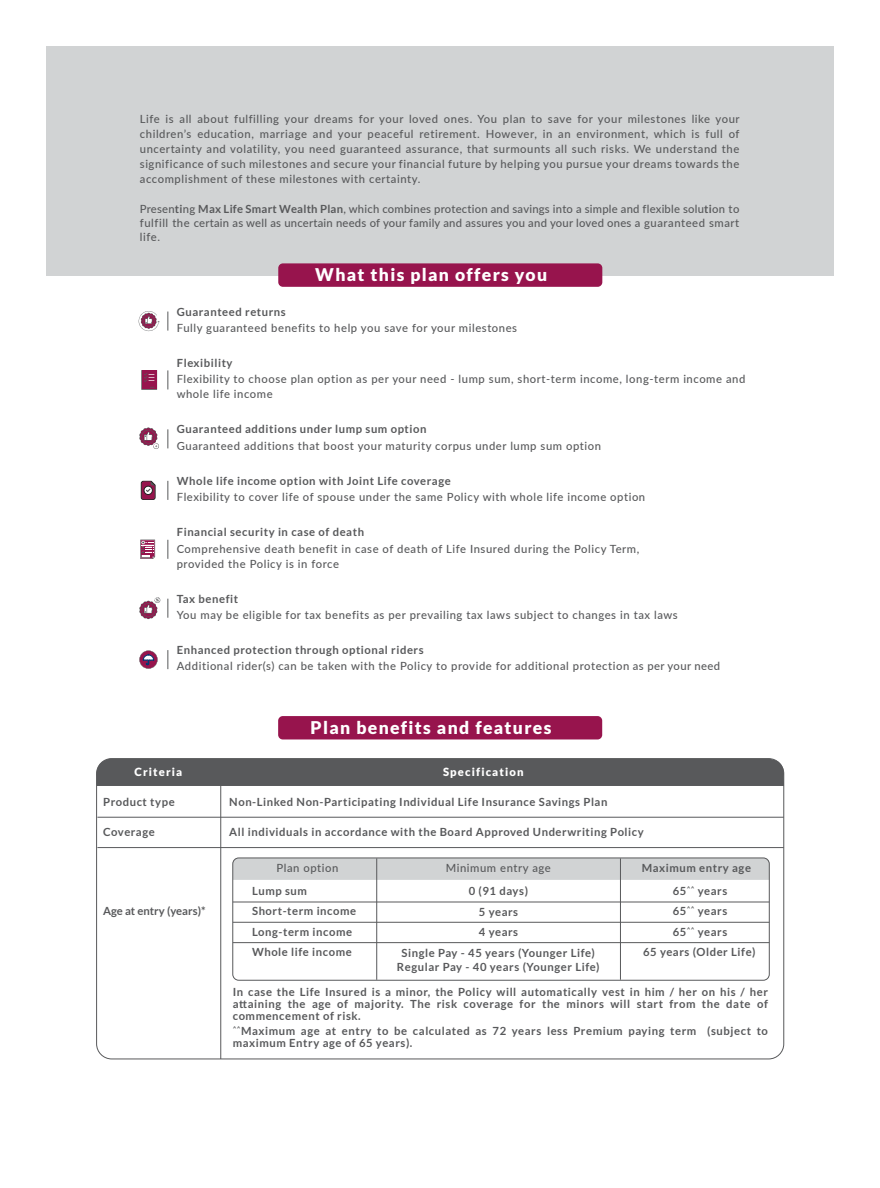
<style>
.page{position:relative;width:880px;height:1188px;background:#fff}
.page>*{position:absolute;margin:0;border:0;box-sizing:border-box;transform-origin:0 0}
.t1{font:900 17.5px "Lato";letter-spacing:.075em;color:#fff}
.t2{font:500 11.25px/15px "Lato";letter-spacing:.05em;color:#58595b;text-align:justify}
.t3{font:700 11.25px/12.2px "Lato";letter-spacing:.05em;color:#58595b;text-align:justify}
.t4{font:900 11.25px "Lato";letter-spacing:.1em;color:#fff}
.t5{font:700 11.25px "Lato";color:#58595b}
.s1{font-weight:700}
</style>
<div class="page">
<div style="left:278px;top:716px;width:324px;height:23px;background:#97144d;border-radius:5px"></div>
<div style="left:46px;top:46px;width:787px;height:229px;background:#d1d3d4"></div>
<div style="left:278px;top:263px;width:324px;height:24px;background:#97144d;border-radius:5px"></div>
<svg style="left:167px;top:481px;width:1px;height:19px"></svg>
<div style="left:97px;top:758px;width:688px;height:28px;background:#58595b"></div>
<hr style="left:97px;top:847px;width:686px;height:1px;background:#58595b">
<hr style="left:97px;top:816px;width:686px;height:1px;background:#58595b">
<div style="left:234px;top:857px;width:535px;height:22px;background:#d1d3d4"></div>
<hr style="left:233px;top:901px;width:536px;height:1px;background:#58595b">
<hr style="left:233px;top:921px;width:536px;height:1px;background:#58595b">
<hr style="left:233px;top:942px;width:536px;height:1px;background:#58595b">
<hr style="left:220px;top:759px;width:1px;height:299px;background:#58595b">
<div style="left:232px;top:857px;width:537px;height:123px;border:1px solid #58595b;border-radius:6px"></div>
<hr style="left:376px;top:858px;width:1px;height:121px;background:#58595b">
<hr style="left:620px;top:858px;width:1px;height:121px;background:#58595b">
<svg style="left:141px;top:480px;width:15px;height:20px"></svg>
<svg style="left:167px;top:429px;width:1px;height:19px"></svg>
<svg style="left:139px;top:427px;width:20px;height:22px"></svg>
<svg style="left:167px;top:311px;width:1px;height:19px"></svg>
<svg style="left:138px;top:311px;width:22px;height:21px"></svg>
<svg style="left:167px;top:370px;width:1px;height:19px"></svg>
<svg style="left:141px;top:370px;width:16px;height:20px"></svg>
<svg style="left:167px;top:598px;width:1px;height:19px"></svg>
<svg style="left:139px;top:597px;width:21px;height:22px"></svg>
<svg style="left:167px;top:539px;width:1px;height:20px"></svg>
<svg style="left:140px;top:539px;width:15px;height:20px"></svg>
<svg style="left:167px;top:650px;width:1px;height:19px"></svg>
<svg style="left:139px;top:650px;width:18px;height:18px"></svg>
<p class="t2" style="left:140px;top:111px;width:601px">Life is all about fulfilling your dreams for your loved ones. You plan to save for your milestones like your children’s education, marriage and your peaceful retirement. However, in an environment, which is full of uncertainty and volatility, you need guaranteed assurance, that surmounts all such risks. We understand the significance of such milestones and secure your financial future by helping you pursue your dreams towards the accomplishment of these milestones with certainty.</p>
<p class="t2" style="left:140px;top:202px;width:600px;line-height:13.8px">Presen<span class="s1">ti</span>ng <span class="s1">Max Life Smart Wealth Plan</span>, which combines protection and savings into a simple and flexible solu<span class="s1">ti</span>on to fulfill the certain as well as uncertain needs of your family and assures you and your loved ones a guaranteed smart life.</p>
<h1 class="t1" style="left:315px;top:265px;width:233px">What this plan offers you</h1>
<p class="t3" style="left:177px;top:305px;width:110px">Guaranteed returns</p>
<p class="t2" style="left:177px;top:320px;width:341px">Fully guaranteed benefits to help you save for your milestones</p>
<p class="t3" style="left:177px;top:356px;width:57px">Flexibility</p>
<p class="t2" style="left:176px;top:371px;width:570px">Flexibility to choose plan option as per your need - lump sum, short-term income, long-term income and whole life income</p>
<p class="t3" style="left:177px;top:423px;width:251px">Guaranteed additions under lump sum option</p>
<p class="t2" style="left:177px;top:437px;width:425px">Guaranteed additions that boost your maturity corpus under lump sum option</p>
<p class="t3" style="left:177px;top:474px;width:275px">Whole life income option with Joint Life coverage</p>
<p class="t2" style="left:177px;top:489px;width:469px">Flexibility to cover life of spouse under the same Policy with whole life income option</p>
<p class="t3" style="left:177px;top:526px;width:189px">Financial security in case of death</p>
<p class="t2" style="left:176px;top:540px;width:464px">Comprehensive death benefit in case of death of Life Insured during the Policy Term, provided the Policy is in force</p>
<p class="t3" style="left:177px;top:592px;width:63px">Tax benefit</p>
<p class="t2" style="left:177px;top:607px;width:502px">You may be eligible for tax benefits as per prevailing tax laws subject to changes in tax laws</p>
<p class="t3" style="left:177px;top:643px;width:248px">Enhanced protection through optional riders</p>
<p class="t2" style="left:177px;top:658px;width:544px">Additional rider(s) can be taken with the Policy to provide for additional protection as per your need</p>
<h1 class="t1" style="left:310px;top:717px;width:242px">Plan benefits and features</h1>
<p class="t4" style="left:134px;top:765px;width:49px">Criteria</p>
<p class="t4" style="left:443px;top:765px;width:82px">Specification</p>
<p class="t3" style="left:103px;top:795px;width:73px">Product type</p>
<p class="t3" style="left:229px;top:795px;width:379px">Non-Linked Non-Participating Individual Life Insurance Savings Plan</p>
<p class="t3" style="left:103px;top:825px;width:53px">Coverage</p>
<p class="t3" style="left:229px;top:825px;width:416px">All individuals in accordance with the Board Approved Underwriting Policy</p>
<p class="t5" style="left:103px;top:904px;width:104px">Age at entry (years)*</p>
<p class="t2" style="left:276px;top:860px;width:63px">Plan option</p>
<p class="t2" style="left:445px;top:860px;width:106px">Minimum entry age</p>
<p class="t3" style="left:641px;top:861px;width:111px">Maximum entry age</p>
<p class="t3" style="left:252px;top:884px;width:56px">Lump sum</p>
<p class="t3" style="left:468px;top:884px;width:61px">0 (91 days)</p>
<p class="t3" style="left:672px;top:884px;width:56px">65<sup>^^</sup> years</p>
<p class="t3" style="left:252px;top:904px;width:106px">Short-term income</p>
<p class="t3" style="left:478px;top:905px;width:41px">5 years</p>
<p class="t3" style="left:672px;top:904px;width:56px">65<sup>^^</sup> years</p>
<p class="t3" style="left:252px;top:925px;width:101px">Long-term income</p>
<p class="t3" style="left:478px;top:925px;width:41px">4 years</p>
<p class="t3" style="left:672px;top:925px;width:56px">65<sup>^^</sup> years</p>
<p class="t3" style="left:252px;top:946px;width:101px">Whole life income</p>
<p class="t3" style="left:396px;top:946px;width:204px;line-height:13.5px;text-align:center">Single Pay - 45 years (Younger Life)<br>Regular Pay - 40 years (Younger Life)</p>
<p class="t3" style="left:642px;top:945px;width:114px">65 years (Older Life)</p>
<p class="t3" style="left:233px;top:985px;width:536px">In case the Life Insured is a minor, the Policy will automatically vest in him / her on his / her attaining the age of majority. The risk coverage for the minors will start from the date of commencement of risk.</p>
<p class="t3" style="left:233px;top:1024px;width:536px"><sup>^^</sup>Maximum age at entry to be calculated as 72 years less Premium paying term (subject to maximum Entry age of 65 years).</p>
</div>
